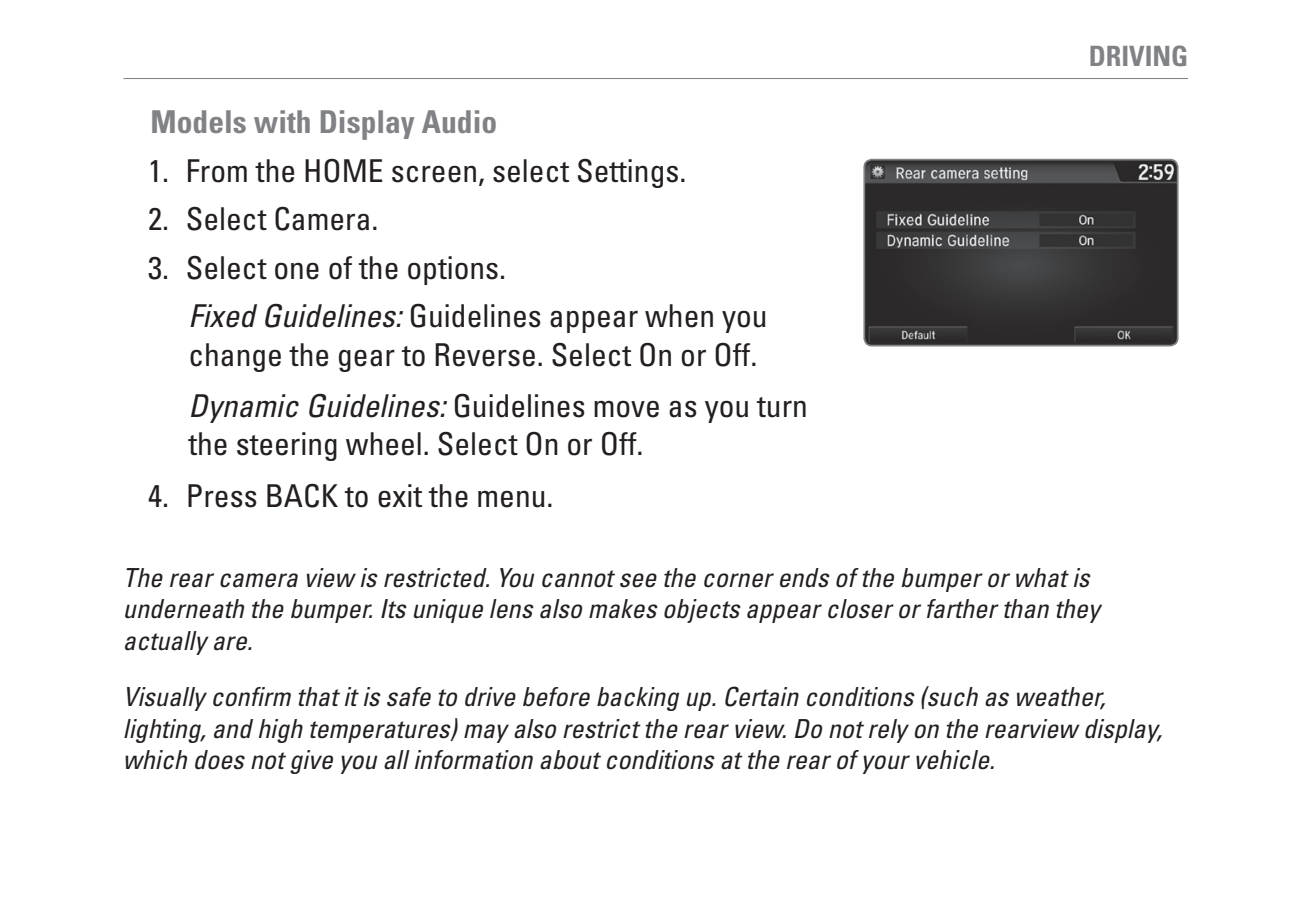
<style>
.page{position:relative;width:1292px;height:903px;background:#fff}
.page>*{position:absolute;margin:0;border:0;box-sizing:border-box;transform-origin:0 0}
.Paragraph_Text_inden{font:condensed 31.5px/38.5px "Univers LT Std";color:#231f20}
.Sub_section_3_Header{font:700 condensed 31.5px "Univers LT Std";color:#808285}
.t1{font:700 condensed 28px "Univers LT Std";color:#808285}
.Footnote{font:italic condensed 26.25px/31.5px "Univers LT Std";color:#231f20}
.s1{font-style:italic}
</style>
<div class="page">
<hr style="left:123px;top:78px;width:1065px;height:1px;background:#808285">
<img style="left:866px;top:160px;width:311px;height:186px">
<div style="left:863px;top:159px;width:315px;height:187px;border:2px solid #808285;border-radius:8px"></div>
<p class="Sub_section_3_Header" style="left:151px;top:103px;width:348px">Models with Display Audio</p>
<p class="Paragraph_Text_inden" style="left:148px;top:151px;width:540px">1. From the HOME screen, select Settings.</p>
<p class="Paragraph_Text_inden" style="left:148px;top:199px;width:232px">2. Select Camera.</p>
<p class="Paragraph_Text_inden" style="left:148px;top:248px;width:360px">3. Select one of the options.</p>
<p class="Paragraph_Text_inden" style="left:188px;top:296px;width:581px"><span class="s1">Fixed Guidelines:</span> Guidelines appear when you change the gear to Reverse. Select On or Off.</p>
<p class="Paragraph_Text_inden" style="left:188px;top:386px;width:621px"><span class="s1">Dynamic Guidelines:</span> Guidelines move as you turn the steering wheel. Select On or Off.</p>
<p class="Paragraph_Text_inden" style="left:148px;top:476px;width:407px">4. Press BACK to exit the menu.</p>
<p class="t1" style="left:1088px;top:38px;width:101px">DRIVING</p>
<p class="Footnote" style="left:123px;top:561px;width:978px">The rear camera view is restricted. You cannot see the corner ends of the bumper or what is underneath the bumper. Its unique lens also makes objects appear closer or farther than they actually are.</p>
<p class="Footnote" style="left:123px;top:681px;width:1040px">Visually confirm that it is safe to drive before backing up. Certain conditions (such as weather, lighting, and high temperatures) may also restrict the rear view. Do not rely on the rearview display, which does not give you all information about conditions at the rear of your vehicle.</p>
</div>
